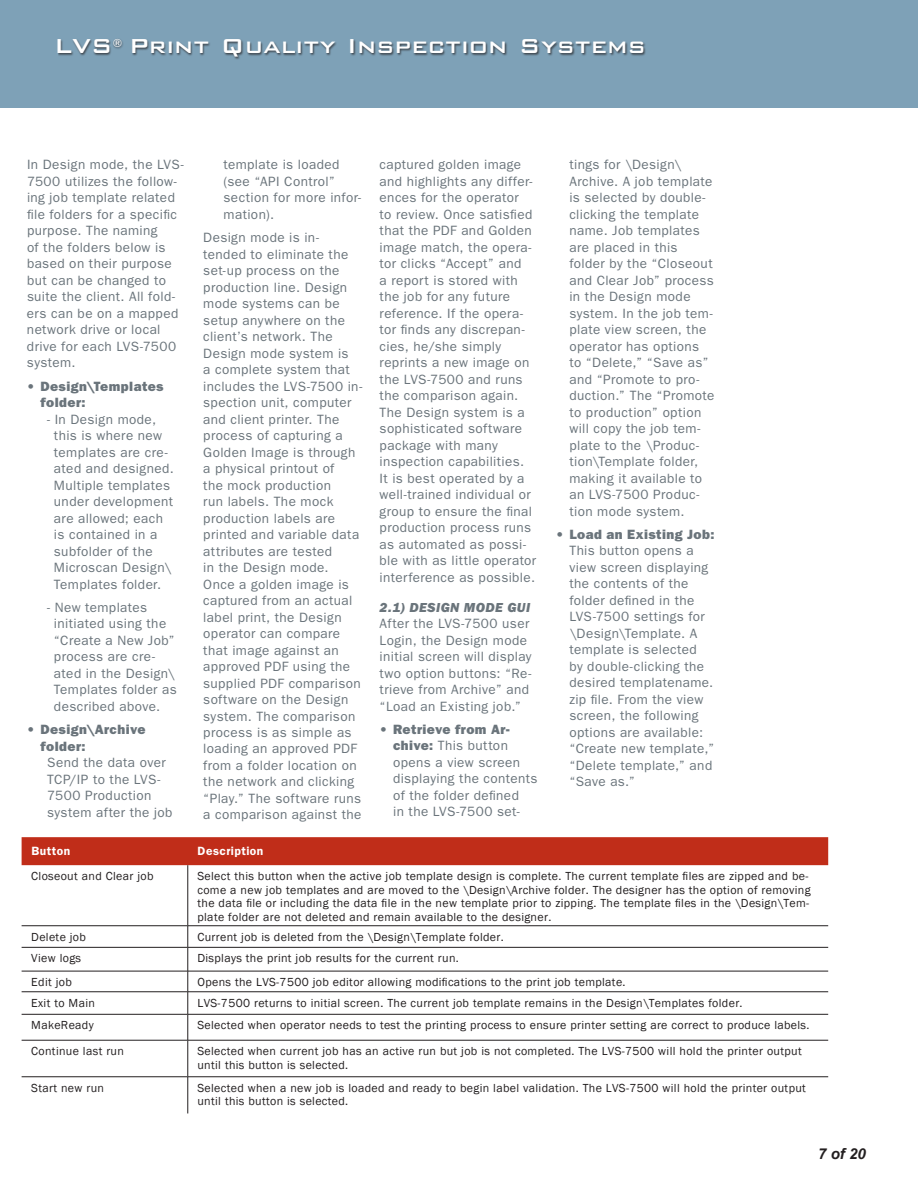
<style>
.page{position:relative;width:918px;height:1188px;background:#fff}
.page>*{position:absolute;margin:0;border:0;box-sizing:border-box;transform-origin:0 0}
.t1{font:500 27px "Bank Gothic BT";color:#fff}
.t2{font:italic 700 15px "Arial";color:#231f20}
.t3{font:13.5px/16.5px "ITC Franklin Gothic Std";letter-spacing:.03em;color:#6a747b}
.t4{font:13.5px/16.5px "ITC Franklin Gothic Std Hvy";letter-spacing:.03em;color:#6a747b}
.t5{font:13.5px "ITC Franklin Gothic Std Hvy It";letter-spacing:.03em;color:#6a747b}
.t6{font:12px/13.5px "Franklin Gothic";letter-spacing:.03em;color:#231f20}
.t7{font:600 12px "ITC Franklin Gothic Std";letter-spacing:.04em;color:#fff}
.t8{font:500 11.4px "Bank Gothic BT";color:#fff}
.s1{font-family:"ITC Franklin Gothic Std Hvy"}
</style>
<div class="page">
<div style="left:0;top:0;width:918px;height:108px;background:#7ea1b7"></div>
<div style="left:22px;top:837px;width:806px;height:28px;background:#c02d19"></div>
<hr style="left:22px;top:925px;width:166px;height:1px;background:#231f20">
<hr style="left:188px;top:925px;width:640px;height:1px;background:#231f20">
<hr style="left:22px;top:947px;width:166px;height:1px;background:#231f20">
<hr style="left:188px;top:947px;width:640px;height:1px;background:#231f20">
<hr style="left:22px;top:971px;width:166px;height:1px;background:#231f20">
<hr style="left:188px;top:971px;width:640px;height:1px;background:#231f20">
<hr style="left:22px;top:992px;width:166px;height:1px;background:#231f20">
<hr style="left:188px;top:992px;width:640px;height:1px;background:#231f20">
<hr style="left:22px;top:1014px;width:166px;height:1px;background:#231f20">
<hr style="left:188px;top:1014px;width:640px;height:1px;background:#231f20">
<hr style="left:188px;top:865px;width:1px;height:61px;background:#231f20">
<svg style="left:188px;top:926px;width:1px;height:114px"></svg>
<hr style="left:188px;top:1040px;width:1px;height:37px;background:#231f20">
<hr style="left:188px;top:1077px;width:1px;height:36px;background:#231f20">
<hr style="left:22px;top:1077px;width:166px;height:1px;background:#231f20">
<hr style="left:188px;top:1077px;width:640px;height:1px;background:#231f20">
<hr style="left:22px;top:1040px;width:166px;height:1px;background:#231f20">
<hr style="left:188px;top:1040px;width:640px;height:1px;background:#231f20">
<div style="left:58px;top:38px;width:588px;height:22px;background:#231f20;opacity:.7"></div>
<h1 class="t1" style="left:54px;top:32px;width:60px">LVS</h1>
<p class="t8" style="left:113px;top:38px;width:11px">®</p>
<h1 class="t1" style="left:129px;top:32px;width:518px">Print Quality Inspection Systems</h1>
<p class="t3" style="left:27px;top:157px;width:158px">In Design mode, the LVS-<br>7500 utilizes the follow&shy;ing job template related file folders for a specific purpose. The naming<br>of the folders below is based on their purpose but can be changed to suite the client. All fold&shy;ers can be on a mapped network drive or local drive for each LVS-7500 system.</p>
<p class="t4" style="left:40px;top:378px;width:125px;text-indent:-14px">• Design\Templates folder:</p>
<p class="t3" style="left:54px;top:411px;width:121px;text-indent:-7px">- In Design mode, this is where new templates are cre&shy;ated and designed.<br>Multiple templates under development are allowed; each is contained in a subfolder of the<br>Microscan Design\<br>Templates folder.</p>
<p class="t3" style="left:54px;top:599px;width:124px;text-indent:-7px">- New templates initiated using the “Create a New Job” process are cre&shy;ated in the Design\<br>Templates folder as described above.</p>
<p class="t4" style="left:40px;top:721px;width:106px;text-indent:-14px">• Design\Archive folder:</p>
<p class="t3" style="left:47px;top:754px;width:127px">Send the data over<br>TCP/IP to the LVS-<br>7500 Production system after the job</p>
<p class="t3" style="left:224px;top:157px;width:139px">template is loaded (see “API Control” section for more infor&shy;mation).</p>
<p class="t3" style="left:203px;top:229px;width:161px">Design mode is in&shy;tended to eliminate the set-up process on the production line. Design mode systems can be setup anywhere on the client’s network. The<br>Design mode system is<br>a complete system that includes the LVS-7500 in&shy;spection unit, computer and client printer. The process of capturing a<br>Golden Image is through a physical printout of<br>the mock production<br>run labels. The mock production labels are printed and variable data attributes are tested<br>in the Design mode.<br>Once a golden image is captured from an actual label print, the Design operator can compare that image against an approved PDF using the supplied PDF comparison software on the Design system. The comparison process is as simple as loading an approved PDF from a folder location on the network and clicking “Play.” The software runs a comparison against the</p>
<p class="t3" style="left:380px;top:156px;width:158px">captured golden image and highlights any differ&shy;ences for the operator<br>to review. Once satisfied that the PDF and Golden image match, the opera&shy;tor clicks “Accept” and<br>a report is stored with the job for any future reference. If the opera&shy;tor finds any discrepan&shy;cies, he/she simply reprints a new image on the LVS-7500 and runs the comparison again.<br>The Design system is a sophisticated software package with many inspection capabilities.<br>It is best operated by a well-trained individual or group to ensure the final production process runs as automated as possi&shy;ble with as little operator interference as possible.</p>
<p class="t5" style="left:380px;top:599px;width:152px">2.1) DESIGN MODE GUI</p>
<p class="t3" style="left:380px;top:615px;width:153px">After the LVS-7500 user<br>Login, the Design mode initial screen will display two option buttons: “Re&shy;trieve from Archive” and “Load an Existing job.”</p>
<p class="t4" style="left:380px;top:721px;width:132px">• Retrieve from Ar-</p>
<p class="t3" style="left:393px;top:738px;width:146px"><span class="s1">chive:</span> This button opens a view screen displaying the contents of the folder defined<br>in the LVS-7500 set-</p>
<p class="t3" style="left:569px;top:156px;width:147px">tings for \Design\<br>Archive. A job template is selected by double&shy;clicking the template name. Job templates are placed in this folder by the “Closeout and Clear Job” process in the Design mode system. In the job tem&shy;plate view screen, the operator has options<br>to “Delete,” “Save as” and “Promote to pro&shy;duction.” The “Promote to production” option will copy the job tem&shy;plate to the \Produc&shy;tion\Template folder, making it available to an LVS-7500 Produc&shy;tion mode system.</p>
<p class="t4" style="left:556px;top:526px;width:160px">• Load an Existing Job:</p>
<p class="t3" style="left:569px;top:543px;width:146px">This button opens a view screen displaying the contents of the folder defined in the<br>LVS-7500 settings for \Design\Template. A template is selected<br>by double-clicking the desired templatename. zip file. From the view screen, the following options are available: “Create new template,” “Delete template,” and “Save as.”</p>
<p class="t7" style="left:31px;top:844px;width:40px">Button</p>
<p class="t7" style="left:198px;top:844px;width:67px">Description</p>
<p class="t6" style="left:31px;top:870px;width:124px">Closeout and Clear job</p>
<p class="t6" style="left:197px;top:870px;width:615px">Select this button when the active job template design is complete. The current template files are zipped and be&shy;come a new job templates and are moved to the \Design\Archive folder. The designer has the option of removing the data file or including the data file in the new template prior to zipping. The template files in the \Design\Tem&shy;plate folder are not deleted and remain available to the designer.</p>
<p class="t6" style="left:31px;top:930px;width:56px">Delete job</p>
<p class="t6" style="left:197px;top:930px;width:308px">Current job is deleted from the \Design\Template folder.</p>
<p class="t6" style="left:31px;top:952px;width:51px">View logs</p>
<p class="t6" style="left:197px;top:952px;width:263px">Displays the print job results for the current run.</p>
<p class="t6" style="left:31px;top:976px;width:42px">Edit job</p>
<p class="t6" style="left:197px;top:976px;width:430px">Opens the LVS-7500 job editor allowing modifications to the print job template.</p>
<p class="t6" style="left:31px;top:996px;width:65px">Exit to Main</p>
<p class="t6" style="left:197px;top:996px;width:547px">LVS-7500 returns to initial screen. The current job template remains in the Design\Templates folder.</p>
<p class="t6" style="left:31px;top:1019px;width:64px">MakeReady</p>
<p class="t6" style="left:197px;top:1019px;width:614px">Selected when operator needs to test the printing process to ensure printer setting are correct to produce labels.</p>
<p class="t6" style="left:31px;top:1045px;width:94px">Continue last run</p>
<p class="t6" style="left:197px;top:1045px;width:606px">Selected when current job has an active run but job is not completed. The LVS-7500 will hold the printer output until this button is selected.</p>
<p class="t6" style="left:31px;top:1081px;width:74px">Start new run</p>
<p class="t6" style="left:197px;top:1081px;width:610px">Selected when a new job is loaded and ready to begin label validation. The LVS-7500 will hold the printer output until this button is selected.</p>
<p class="t2" style="left:818px;top:1144px;width:49px">7 of 20</p>
</div>
